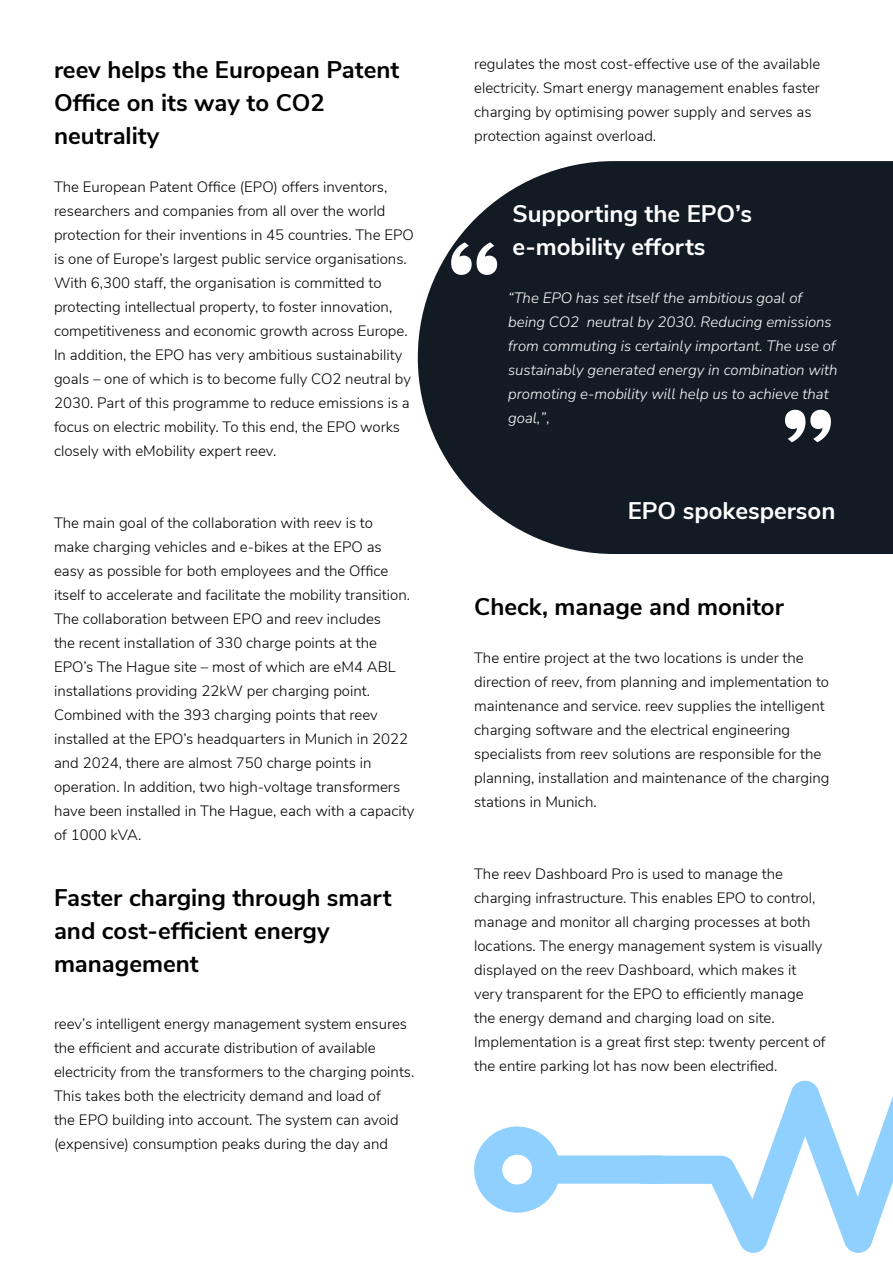
<style>
.page{position:relative;width:893px;height:1263px;background:#fff}
.page>*{position:absolute;margin:0;border:0;box-sizing:border-box;transform-origin:0 0}
.t1{font:700 24px/33px "Nunito Sans";color:#000}
.t2{font:700 24px/33px "Nunito Sans";color:#fff}
.t3{font:300 15px/24px "Nunito Sans";color:#000}
.t4{font:italic 200 15px/24px "Nunito Sans 12 pt";color:#fff}
.s1{font-family:"Nunito Sans";font-weight:300;font-style:normal}
</style>
<div class="page">
<svg style="left:418px;top:161px;width:475px;height:393px;background:#272f38"></svg>
<svg style="left:451px;top:242px;width:46px;height:33px"></svg>
<svg style="left:785px;top:410px;width:46px;height:32px"></svg>
<svg style="left:474px;top:1080px;width:419px;height:173px"></svg>
<h1 class="t1" style="left:54px;top:52px;width:347px">reev helps the European Patent<br>Office on its way to CO2 neutrality</h1>
<p class="t3" style="left:54px;top:174px;width:361px">The European Patent Office (EPO) offers inventors, researchers and companies from all over the world protection for their inventions in 45 countries. The EPO is one of Europe’s largest public service organisations.<br>With 6,300 staff, the organisation is committed to protecting intellectual property, to foster innovation, competitiveness and economic growth across Europe.<br>In addition, the EPO has very ambitious sustainability goals – one of which is to become fully CO2 neutral by 2030. Part of this programme to reduce emissions is a focus on electric mobility. To this end, the EPO works closely with eMobility expert reev.</p>
<p class="t3" style="left:54px;top:510px;width:362px">The main goal of the collaboration with reev is to<br>make charging vehicles and e-bikes at the EPO as easy as possible for both employees and the Office itself to accelerate and facilitate the mobility transition.<br>The collaboration between EPO and reev includes<br>the recent installation of 330 charge points at the EPO’s The Hague site – most of which are eM4 ABL installations providing 22kW per charging point.<br>Combined with the 393 charging points that reev installed at the EPO’s headquarters in Munich in 2022 and 2024, there are almost 750 charge points in operation. In addition, two high-voltage transformers have been installed in The Hague, each with a capacity of 1000 kVA.</p>
<h1 class="t1" style="left:54px;top:880px;width:339px">Faster charging through smart and cost-efficient energy management</h1>
<p class="t3" style="left:54px;top:1011px;width:362px">reev’s intelligent energy management system ensures the efficient and accurate distribution of available electricity from the transformers to the charging points.<br>This takes both the electricity demand and load of<br>the EPO building into account. The system can avoid (expensive) consumption peaks during the day and</p>
<p class="t3" style="left:474px;top:51px;width:348px">regulates the most cost-effective use of the available electricity. Smart energy management enables faster charging by optimising power supply and serves as protection against overload.</p>
<h1 class="t2" style="left:512px;top:196px;width:241px">Supporting the EPO’s e-mobility efforts</h1>
<p class="t4" style="left:508px;top:285px;width:331px">“The EPO has set itself the ambitious goal of being CO2 neutral by 2030. Reducing emissions from commuting is certainly important. The use of sustainably generated energy in combination with promoting e-mobility will help us to achieve that goal,”<span class="s1">,</span></p>
<h1 class="t2" style="left:628px;top:493px;width:209px">EPO spokesperson</h1>
<h1 class="t1" style="left:474px;top:589px;width:311px">Check, manage and monitor</h1>
<p class="t3" style="left:474px;top:645px;width:357px">The entire project at the two locations is under the direction of reev, from planning and implementation to maintenance and service. reev supplies the intelligent charging software and the electrical engineering specialists from reev solutions are responsible for the planning, installation and maintenance of the charging stations in Munich.</p>
<p class="t3" style="left:474px;top:861px;width:353px">The reev Dashboard Pro is used to manage the charging infrastructure. This enables EPO to control, manage and monitor all charging processes at both locations. The energy management system is visually displayed on the reev Dashboard, which makes it very transparent for the EPO to efficiently manage the energy demand and charging load on site.<br>Implementation is a great first step: twenty percent of the entire parking lot has now been electrified.</p>
</div>
